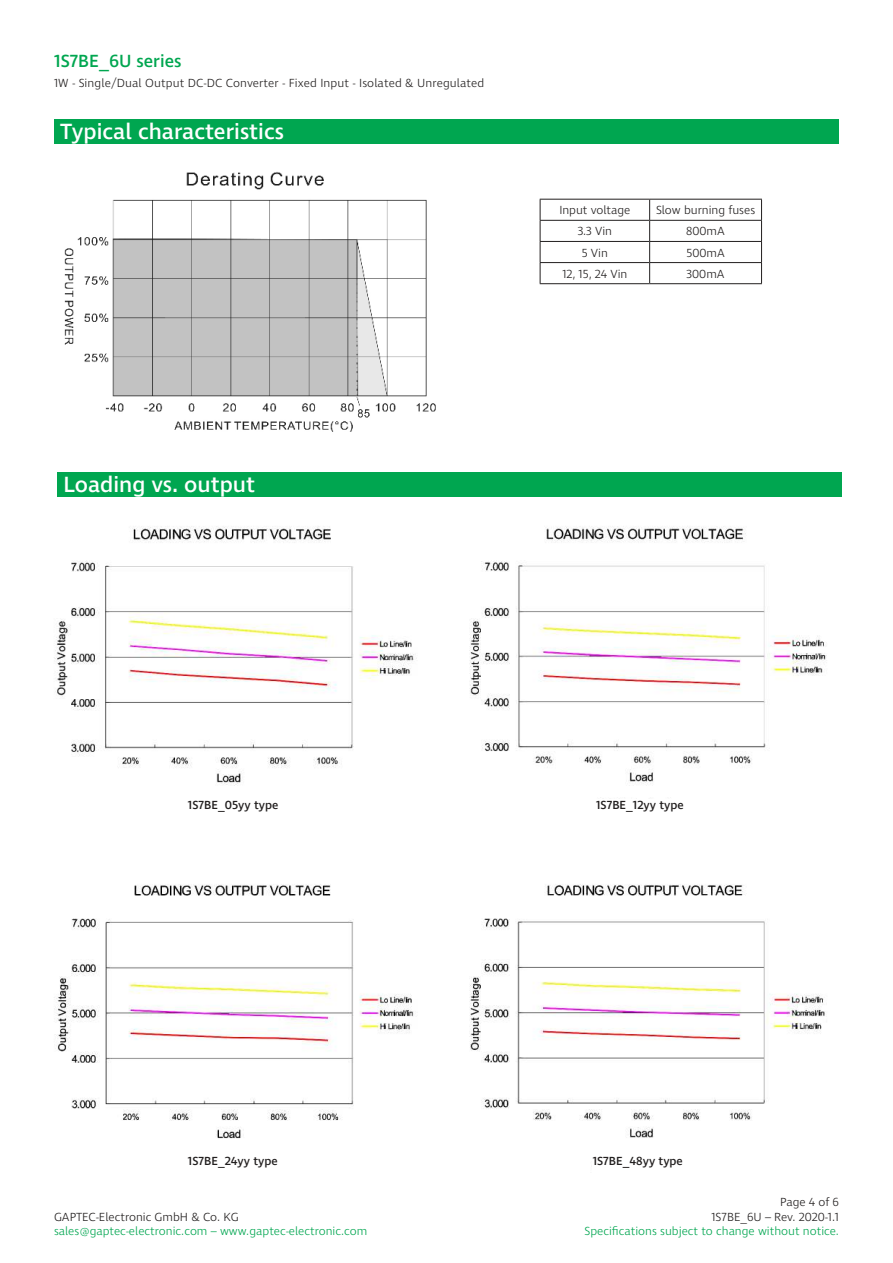
<style>
.page{position:relative;width:893px;height:1263px;background:#fff}
.page>*{position:absolute;margin:0;border:0;box-sizing:border-box;transform-origin:0 0}
.t1{font:500 22.5px "Ingra";color:#fff}
.t2{font:500 18px "Ingra";color:#00a650}
.t3{font:300 12px/14.4px "Ingra";color:#221f1f;text-align:right}
.t4{font:300 12px "Ingra";color:#00a650}
.t5{font:500 12px "Ingra";color:#221f1f}
</style>
<div class="page">
<div style="left:57px;top:472px;width:785px;height:25px;background:#00a650"></div>
<img style="left:54px;top:526px;width:773px;height:613px">
<div style="left:54px;top:119px;width:785px;height:25px;background:#00a650"></div>
<img style="left:64px;top:172px;width:372px;height:260px">
<hr style="left:540px;top:199px;width:110px;height:1px;background:#221f1f">
<hr style="left:650px;top:199px;width:112px;height:1px;background:#221f1f">
<hr style="left:540px;top:220px;width:110px;height:1px;background:#221f1f">
<hr style="left:650px;top:220px;width:112px;height:1px;background:#221f1f">
<hr style="left:540px;top:241px;width:110px;height:1px;background:#221f1f">
<hr style="left:650px;top:241px;width:112px;height:1px;background:#221f1f">
<hr style="left:540px;top:262px;width:110px;height:1px;background:#221f1f">
<svg style="left:540px;top:200px;width:1px;height:83px"></svg>
<hr style="left:650px;top:262px;width:112px;height:1px;background:#221f1f">
<svg style="left:649px;top:200px;width:1px;height:83px"></svg>
<svg style="left:761px;top:200px;width:1px;height:83px"></svg>
<hr style="left:540px;top:283px;width:110px;height:1px;background:#221f1f">
<hr style="left:650px;top:283px;width:112px;height:1px;background:#221f1f">
<div style="left:188px;top:799px;width:119px;height:29px;background:#fff"></div>
<div style="left:596px;top:799px;width:119px;height:29px;background:#fff"></div>
<h2 class="t2" style="left:54px;top:54px;width:129px">1S7BE_6U series</h2>
<p class="t3" style="left:54px;top:76px;width:432px">1W - Single/Dual Output DC-DC Converter - Fixed Input - Isolated &amp; Unregulated</p>
<h1 class="t1" style="left:60px;top:120px;width:225px">Typical characteristics</h1>
<p class="t3" style="left:559px;top:204px;width:73px">Input voltage</p>
<p class="t3" style="left:656px;top:204px;width:101px">Slow burning fuses</p>
<p class="t3" style="left:578px;top:225px;width:36px">3.3 Vin</p>
<p class="t3" style="left:686px;top:225px;width:40px">800mA</p>
<p class="t3" style="left:582px;top:246px;width:28px">5 Vin</p>
<p class="t3" style="left:686px;top:246px;width:40px">500mA</p>
<p class="t3" style="left:562px;top:267px;width:67px">12, 15, 24 Vin</p>
<p class="t3" style="left:687px;top:267px;width:40px">300mA</p>
<h1 class="t1" style="left:63px;top:473px;width:193px">Loading vs. output</h1>
<p class="t5" style="left:188px;top:799px;width:92px">1S7BE_05yy type</p>
<p class="t5" style="left:596px;top:799px;width:89px">1S7BE_12yy type</p>
<p class="t5" style="left:188px;top:1155px;width:91px">1S7BE_24yy type</p>
<p class="t3" style="left:54px;top:1210px;width:186px">GAPTEC-Electronic GmbH &amp; Co. KG</p>
<p class="t4" style="left:54px;top:1225px;width:315px">sales@gaptec-electronic.com – www.gaptec-electronic.com</p>
<p class="t5" style="left:593px;top:1155px;width:92px">1S7BE_48yy type</p>
<p class="t3" style="left:711px;top:1195px;width:129px">Page 4 of 6<br>1S7BE_6U – Rev. 2020-1.1</p>
<p class="t4" style="left:585px;top:1225px;width:256px">Specifications subject to change without notice.</p>
</div>
